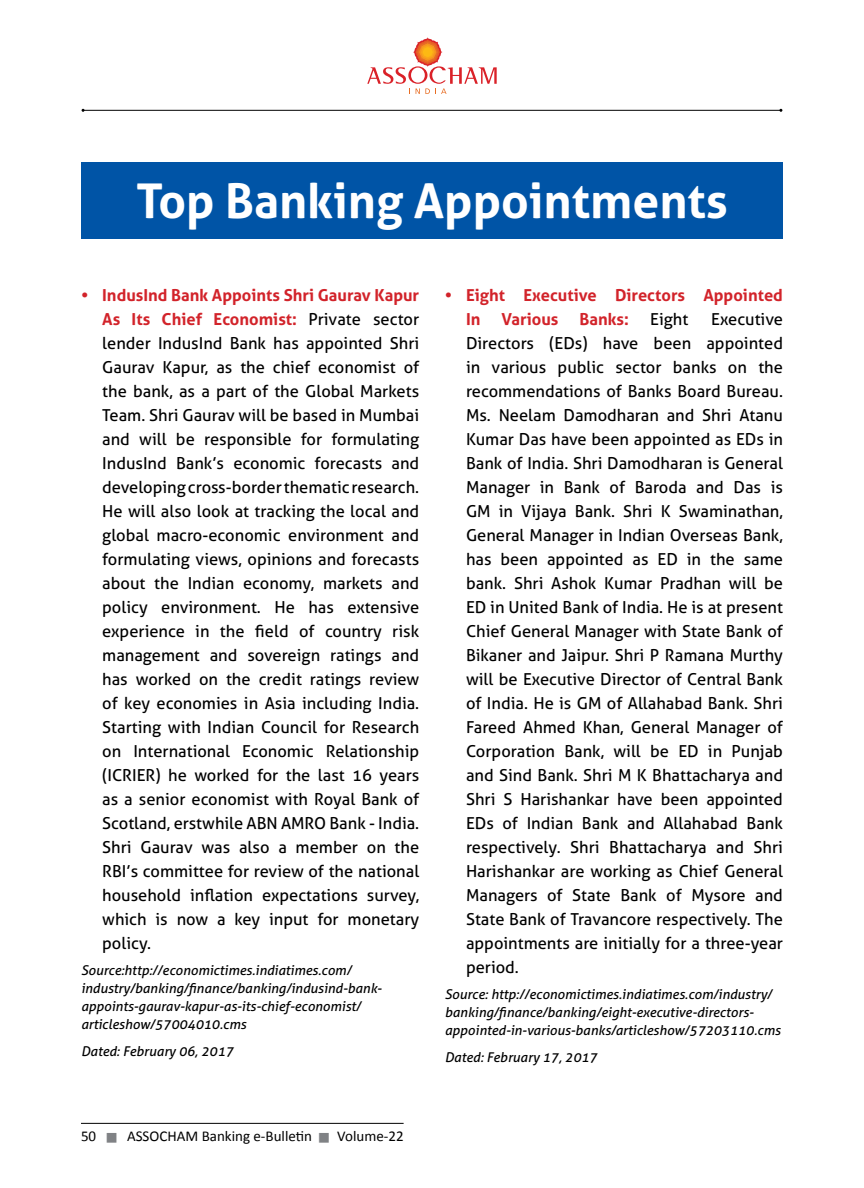
<style>
.page{position:relative;width:864px;height:1188px;background:#fff}
.page>*{position:absolute;margin:0;border:0;box-sizing:border-box;transform-origin:0 0}
.t1{font:700 48px "Aller";color:#fff}
.t2{font:16.5px/24px "Aller";color:#000;text-align:justify}
.t3{font:700 16.5px/24px "Aller";color:#d2232a}
.t4{font:15px "Calibri";color:#000}
.t5{font:italic 13.5px/18px "Aller";color:#000}
.s1{font-weight:700;color:#d2232a}
.s2{color:#808285}
</style>
<div class="page">
<hr style="left:81px;top:1123px;width:323px;height:1px;background:#000">
<svg style="left:367px;top:38px;width:130px;height:56px"></svg>
<hr style="left:83px;top:110px;width:698px;height:1px;background:#000">
<div style="left:81px;top:162px;width:702px;height:77px;background:#0054a6"></div>
<h1 class="t1" style="left:136px;top:171px;width:593px">Top Banking Appointments</h1>
<p class="t2" style="left:102px;top:283px;width:319px;text-indent:-21px"><span class="s1">• IndusInd Bank Appoints Shri Gaurav Kapur As Its Chief Economist:</span> Private sector lender IndusInd Bank has appointed Shri Gaurav Kapur, as the chief economist of the bank, as a part of the Global Markets Team. Shri Gaurav will be based in Mumbai and will be responsible for formulating IndusInd Bank’s economic forecasts and developing cross-border thematic research.<br>He will also look at tracking the local and global macro-economic environment and formulating views, opinions and forecasts about the Indian economy, markets and policy environment. He has extensive experience in the field of country risk management and sovereign ratings and has worked on the credit ratings review of key economies in Asia including India.<br>Starting with Indian Council for Research on International Economic Relationship (ICRIER) he worked for the last 16 years as a senior economist with Royal Bank of Scotland, erstwhile ABN AMRO Bank - India.<br>Shri Gaurav was also a member on the RBI’s committee for review of the national household inflation expectations survey, which is now a key input for monetary policy.</p>
<p class="t5" style="left:81px;top:962px;width:302px">Source:http://economictimes.indiatimes.com/ industry/banking/finance/banking/indusind-bank&shy;appoints-gaurav-kapur-as-its-chief-economist/ articleshow/57004010.cms</p>
<p class="t5" style="left:81px;top:1042px;width:154px">Dated: February 06, 2017</p>
<p class="t3" style="left:466px;top:283px;width:318px;text-indent:-21px">• Eight Executive Directors Appointed<br>In</p>
<p class="t3" style="left:502px;top:307px;width:58px">Various</p>
<p class="t3" style="left:580px;top:307px;width:51px">Banks:</p>
<p class="t2" style="left:650px;top:307px;width:40px">Eight</p>
<p class="t2" style="left:466px;top:307px;width:319px;text-indent:245px">Executive Directors (EDs) have been appointed in various public sector banks on the recommendations of Banks Board Bureau.<br>Ms. Neelam Damodharan and Shri Atanu Kumar Das have been appointed as EDs in Bank of India. Shri Damodharan is General Manager in Bank of Baroda and Das is GM in Vijaya Bank. Shri K Swaminathan, General Manager in Indian Overseas Bank, has been appointed as ED in the same bank. Shri Ashok Kumar Pradhan will be ED in United Bank of India. He is at present Chief General Manager with State Bank of Bikaner and Jaipur. Shri P Ramana Murthy will be Executive Director of Central Bank of India. He is GM of Allahabad Bank. Shri Fareed Ahmed Khan, General Manager of Corporation Bank, will be ED in Punjab and Sind Bank. Shri M K Bhattacharya and Shri S Harishankar have been appointed EDs of Indian Bank and Allahabad Bank respectively. Shri Bhattacharya and Shri Harishankar are working as Chief General Managers of State Bank of Mysore and State Bank of Travancore respectively. The appointments are initially for a three-year period.</p>
<p class="t5" style="left:445px;top:986px;width:337px">Source: http://economictimes.indiatimes.com/industry/ banking/finance/banking/eight-executive-directors&shy;appointed-in-various-banks/articleshow/57203110.cms</p>
<p class="t5" style="left:445px;top:1048px;width:154px">Dated: February 17, 2017</p>
<p class="t4" style="left:81px;top:1126px;width:324px">50 <span class="s2">■</span> ASSOCHAM Banking e-Bulletin <span class="s2">■</span> Volume-22</p>
</div>
